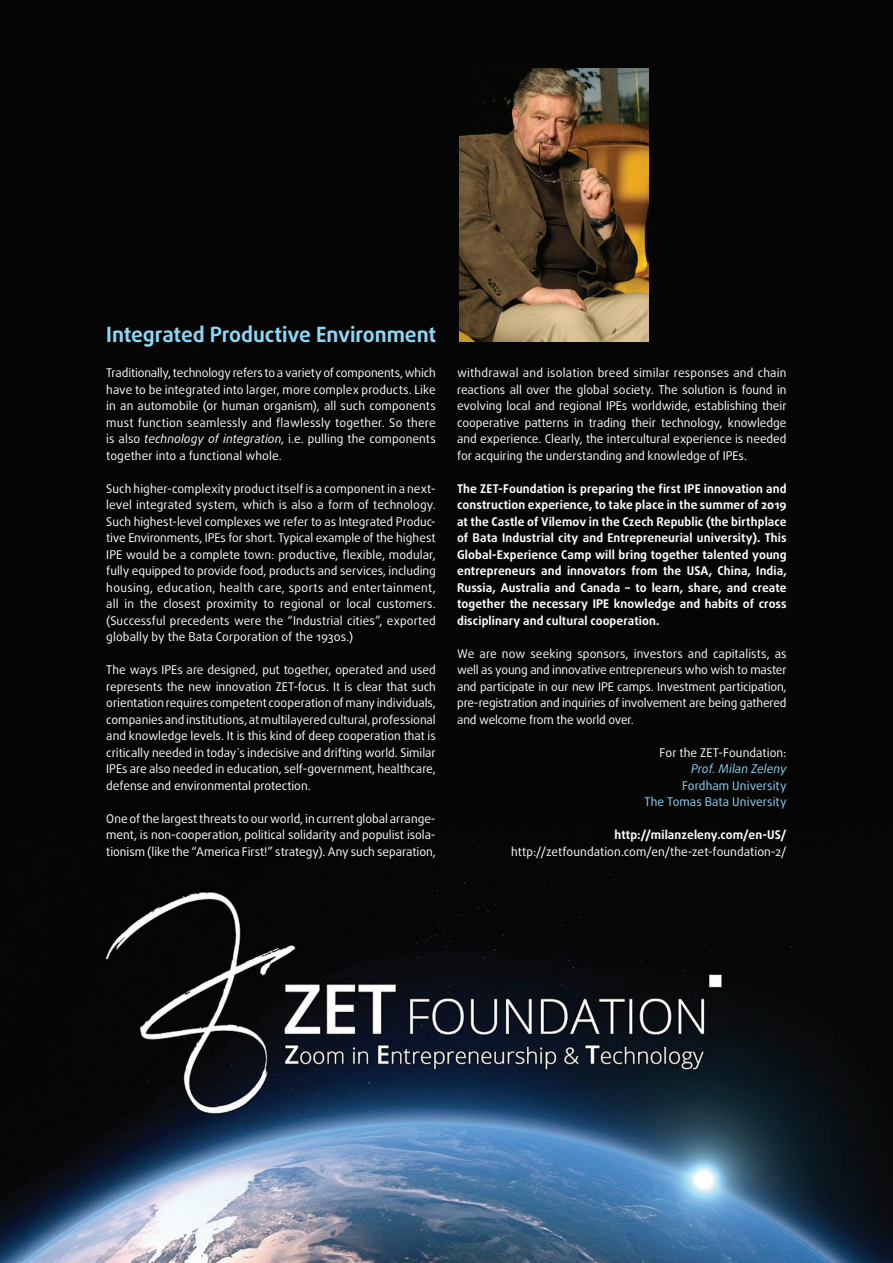
<style>
.page{position:relative;width:893px;height:1263px;background:#fff}
.page>*{position:absolute;margin:0;border:0;box-sizing:border-box;transform-origin:0 0}
.t1{font:700 21px "Daxline Pro";letter-spacing:-.005em;color:#8dd7f7}
.t2{font:12px/16.5px "Daxline Pro";color:#fff;text-align:justify}
.t3{font:700 12px/16.5px "Daxline Pro";letter-spacing:.005em;color:#fff;text-align:justify}
.t4{font:12px/16.5px "Daxline Pro";letter-spacing:.005em;color:#8dd7f7;text-align:right}
.t5{font:italic 12px "Daxline Pro";letter-spacing:.005em;color:#8dd7f7}
.s1{font-style:italic}
</style>
<div class="page">
<img style="left:0;top:0;width:893px;height:1263px">
<img style="left:459px;top:68px;width:189px;height:273px">
<h1 class="t1" style="left:106px;top:320px;width:331px">Integrated Productive Environment</h1>
<p class="t2" style="left:106px;top:365px;width:331px">Traditionally, technology refers to a variety of components, which have to be integrated into larger, more complex products. Like in an automobile (or human organism), all such components must function seamlessly and flawlessly together. So there is also <span class="s1">technology of integration</span>, i.e. pulling the components together into a functional whole.</p>
<p class="t2" style="left:106px;top:480px;width:331px">Such higher-complexity product itself is a component in a next&shy;level integrated system, which is also a form of technology.<br>Such highest-level complexes we refer to as Integrated Produc&shy;tive Environments, IPEs for short. Typical example of the highest IPE would be a complete town: productive, flexible, modular, fully equipped to provide food, products and services, including housing, education, health care, sports and entertainment, all in the closest proximity to regional or local customers. (Successful precedents were the “Industrial cities”, exported globally by the Bata Corporation of the 1930s.)</p>
<p class="t2" style="left:106px;top:662px;width:331px">The ways IPEs are designed, put together, operated and used represents the new innovation ZET-focus. It is clear that such orientation requires competent cooperation of many individuals, companies and institutions, at multilayered cultural, professional and knowledge levels. It is this kind of deep cooperation that is critically needed in today´s indecisive and drifting world. Similar IPEs are also needed in education, self-government, healthcare, defense and environmental protection.</p>
<p class="t2" style="left:106px;top:810px;width:331px">One of the largest threats to our world, in current global arrange&shy;ment, is non-cooperation, political solidarity and populist isola&shy;tionism (like the “America First!” strategy). Any such separation,</p>
<p class="t2" style="left:457px;top:365px;width:331px">withdrawal and isolation breed similar responses and chain reactions all over the global society. The solution is found in evolving local and regional IPEs worldwide, establishing their cooperative patterns in trading their technology, knowledge and experience. Clearly, the intercultural experience is needed for acquiring the understanding and knowledge of IPEs.</p>
<p class="t3" style="left:457px;top:480px;width:331px">The ZET-Foundation is preparing the first IPE innovation and construction experience, to take place in the summer of 2019 at the Castle of Vilemov in the Czech Republic (the birthplace of Bata Industrial city and Entrepreneurial university). This Global-Experience Camp will bring together talented young entrepreneurs and innovators from the USA, China, India, Russia, Australia and Canada – to learn, share, and create together the necessary IPE knowledge and habits of cross disciplinary and cultural cooperation.</p>
<p class="t2" style="left:457px;top:645px;width:331px">We are now seeking sponsors, investors and capitalists, as well as young and innovative entrepreneurs who wish to master and participate in our new IPE camps. Investment participation, pre-registration and inquiries of involvement are being gathered and welcome from the world over.</p>
<p class="t2" style="left:659px;top:744px;width:129px">For the ZET-Foundation:</p>
<p class="t5" style="left:691px;top:761px;width:97px">Prof. Milan Zeleny</p>
<p class="t4" style="left:644px;top:777px;width:144px">Fordham University<br>The Tomas Bata University</p>
<p class="t3" style="left:614px;top:827px;width:174px">http://milanzeleny.com/en-US/</p>
<p class="t2" style="left:511px;top:843px;width:277px">http://zetfoundation.com/en/the-zet-foundation-2/</p>
</div>
